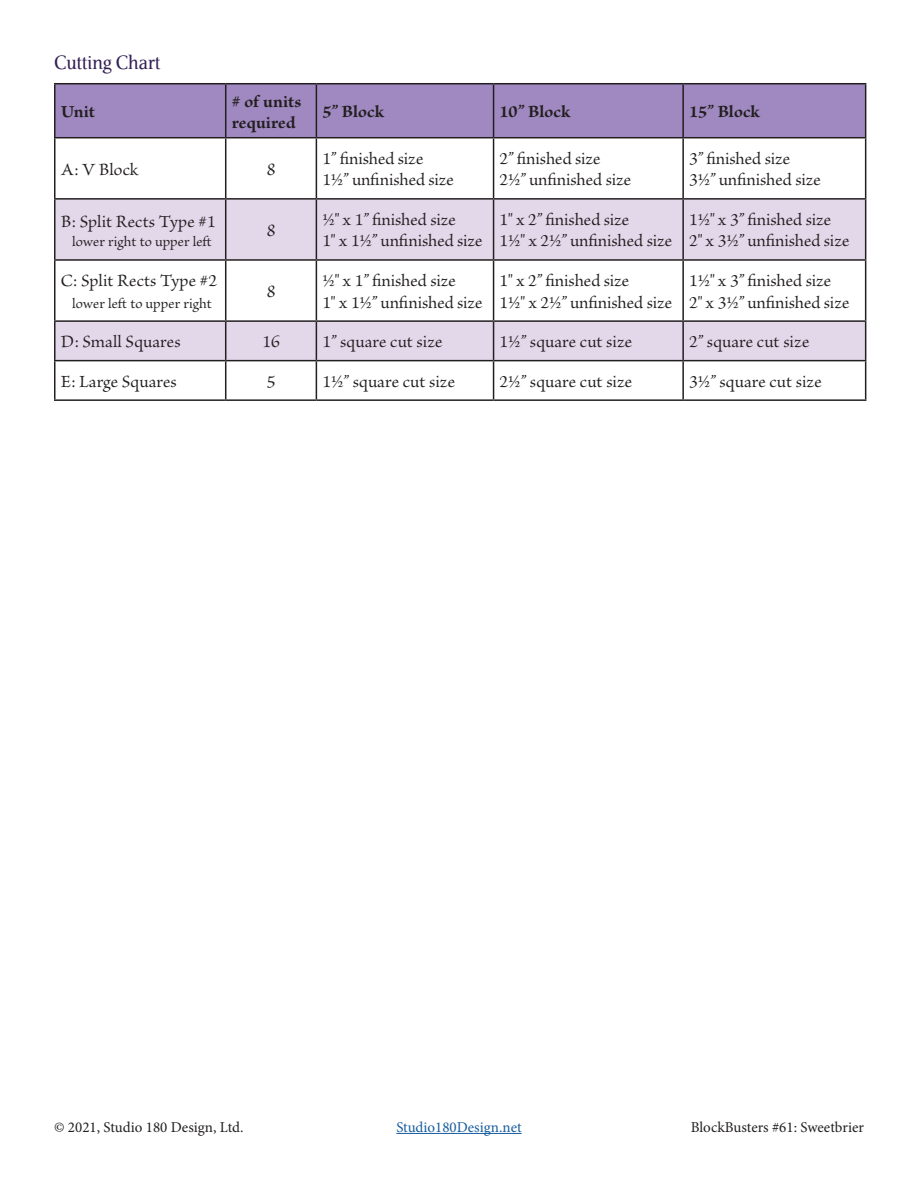
<style>
.page{position:relative;width:918px;height:1188px;background:#fff}
.page>*{position:absolute;margin:0;border:0;box-sizing:border-box;transform-origin:0 0}
.t1{font:19.5px "Veritas AE";color:#342055}
.t2{font:18px/21.6px "Brioso Pro";color:#231f20}
.t3{font:700 18px/21.6px "Brioso Pro";letter-spacing:.005em;color:#231f20}
.t4{font:15px "Minion Pro";color:#231f20}
.t5{font:15px "Brioso Pro";letter-spacing:.01em;color:#231f20}
.t6{font:15px "Minion Pro";color:#175d9e}
</style>
<div class="page">
<hr style="left:396px;top:1133px;width:126px;height:1px;background:#175d9e">
<div style="left:56px;top:84px;width:809px;height:53px;background:#a089c0"></div>
<div style="left:56px;top:200px;width:809px;height:59px;background:#e3d7ea"></div>
<svg style="left:56px;top:261px;width:809px;height:138px"></svg>
<hr style="left:54px;top:138px;width:2px;height:60px;background:#231f20">
<hr style="left:225px;top:138px;width:1px;height:60px;background:#231f20">
<hr style="left:316px;top:138px;width:1px;height:60px;background:#231f20">
<hr style="left:493px;top:138px;width:1px;height:60px;background:#231f20">
<hr style="left:682px;top:138px;width:2px;height:60px;background:#231f20">
<hr style="left:865px;top:138px;width:1px;height:60px;background:#231f20">
<hr style="left:316px;top:198px;width:178px;height:2px;background:#231f20">
<hr style="left:494px;top:198px;width:189px;height:2px;background:#231f20">
<hr style="left:683px;top:198px;width:183px;height:2px;background:#231f20">
<hr style="left:316px;top:259px;width:178px;height:2px;background:#231f20">
<hr style="left:494px;top:259px;width:189px;height:2px;background:#231f20">
<hr style="left:683px;top:259px;width:183px;height:2px;background:#231f20">
<hr style="left:316px;top:320px;width:178px;height:2px;background:#231f20">
<hr style="left:494px;top:320px;width:189px;height:2px;background:#231f20">
<hr style="left:683px;top:320px;width:183px;height:2px;background:#231f20">
<hr style="left:316px;top:360px;width:178px;height:1px;background:#231f20">
<hr style="left:494px;top:360px;width:189px;height:1px;background:#231f20">
<hr style="left:683px;top:360px;width:183px;height:1px;background:#231f20">
<hr style="left:316px;top:399px;width:178px;height:2px;background:#231f20">
<hr style="left:494px;top:399px;width:189px;height:2px;background:#231f20">
<hr style="left:683px;top:399px;width:183px;height:2px;background:#231f20">
<hr style="left:54px;top:83px;width:172px;height:1px;background:#231f20">
<hr style="left:54px;top:84px;width:2px;height:53px;background:#231f20">
<hr style="left:54px;top:137px;width:172px;height:1px;background:#231f20">
<hr style="left:226px;top:83px;width:90px;height:1px;background:#231f20">
<hr style="left:225px;top:84px;width:1px;height:53px;background:#231f20">
<hr style="left:226px;top:137px;width:90px;height:1px;background:#231f20">
<hr style="left:316px;top:83px;width:178px;height:1px;background:#231f20">
<hr style="left:316px;top:84px;width:1px;height:53px;background:#231f20">
<hr style="left:316px;top:137px;width:178px;height:1px;background:#231f20">
<hr style="left:494px;top:83px;width:189px;height:1px;background:#231f20">
<hr style="left:493px;top:84px;width:1px;height:53px;background:#231f20">
<hr style="left:494px;top:137px;width:189px;height:1px;background:#231f20">
<hr style="left:683px;top:83px;width:183px;height:1px;background:#231f20">
<hr style="left:682px;top:84px;width:2px;height:53px;background:#231f20">
<hr style="left:865px;top:84px;width:1px;height:53px;background:#231f20">
<hr style="left:683px;top:137px;width:183px;height:1px;background:#231f20">
<hr style="left:54px;top:200px;width:2px;height:59px;background:#231f20">
<hr style="left:54px;top:261px;width:2px;height:59px;background:#231f20">
<hr style="left:54px;top:322px;width:2px;height:38px;background:#231f20">
<hr style="left:54px;top:361px;width:2px;height:38px;background:#231f20">
<hr style="left:493px;top:200px;width:1px;height:59px;background:#231f20">
<hr style="left:493px;top:261px;width:1px;height:59px;background:#231f20">
<hr style="left:493px;top:322px;width:1px;height:38px;background:#231f20">
<hr style="left:493px;top:361px;width:1px;height:38px;background:#231f20">
<hr style="left:682px;top:200px;width:2px;height:59px;background:#231f20">
<hr style="left:682px;top:261px;width:2px;height:59px;background:#231f20">
<hr style="left:682px;top:322px;width:2px;height:38px;background:#231f20">
<hr style="left:682px;top:361px;width:2px;height:38px;background:#231f20">
<hr style="left:865px;top:200px;width:1px;height:59px;background:#231f20">
<hr style="left:865px;top:261px;width:1px;height:59px;background:#231f20">
<hr style="left:865px;top:322px;width:1px;height:38px;background:#231f20">
<hr style="left:865px;top:361px;width:1px;height:38px;background:#231f20">
<hr style="left:54px;top:198px;width:172px;height:2px;background:#231f20">
<hr style="left:54px;top:259px;width:172px;height:2px;background:#231f20">
<hr style="left:54px;top:320px;width:172px;height:2px;background:#231f20">
<hr style="left:54px;top:360px;width:172px;height:1px;background:#231f20">
<hr style="left:54px;top:399px;width:172px;height:2px;background:#231f20">
<hr style="left:226px;top:198px;width:90px;height:2px;background:#231f20">
<hr style="left:225px;top:200px;width:1px;height:59px;background:#231f20">
<hr style="left:226px;top:259px;width:90px;height:2px;background:#231f20">
<hr style="left:225px;top:261px;width:1px;height:59px;background:#231f20">
<hr style="left:226px;top:320px;width:90px;height:2px;background:#231f20">
<hr style="left:225px;top:322px;width:1px;height:38px;background:#231f20">
<hr style="left:226px;top:360px;width:90px;height:1px;background:#231f20">
<hr style="left:225px;top:361px;width:1px;height:38px;background:#231f20">
<hr style="left:226px;top:399px;width:90px;height:2px;background:#231f20">
<hr style="left:316px;top:200px;width:1px;height:59px;background:#231f20">
<hr style="left:316px;top:261px;width:1px;height:59px;background:#231f20">
<hr style="left:316px;top:322px;width:1px;height:38px;background:#231f20">
<hr style="left:316px;top:361px;width:1px;height:38px;background:#231f20">
<p class="t1" style="left:54px;top:51px;width:108px">Cutting Chart</p>
<p class="t3" style="left:61px;top:102px;width:36px">Unit</p>
<p class="t3" style="left:232px;top:91px;width:71px"># of units required</p>
<p class="t3" style="left:322px;top:102px;width:63px">5” Block</p>
<p class="t3" style="left:500px;top:102px;width:72px">10” Block</p>
<p class="t3" style="left:689px;top:102px;width:72px">15” Block</p>
<p class="t2" style="left:61px;top:159px;width:79px">A: V Block</p>
<p class="t2" style="left:267px;top:159px;width:10px">8</p>
<p class="t2" style="left:322px;top:148px;width:133px">1” finished size<br>1½” unfinished size</p>
<p class="t2" style="left:500px;top:148px;width:133px">2” finished size<br>2½” unfinished size</p>
<p class="t2" style="left:689px;top:148px;width:133px">3” finished size<br>3½” unfinished size</p>
<p class="t2" style="left:61px;top:211px;width:157px">B: Split Rects Type #1</p>
<p class="t5" style="left:72px;top:234px;width:141px">lower right to upper left</p>
<p class="t2" style="left:267px;top:220px;width:10px">8</p>
<p class="t2" style="left:322px;top:210px;width:162px">½" x 1” finished size<br>1" x 1½” unfinished size</p>
<p class="t2" style="left:500px;top:210px;width:174px">1" x 2” finished size<br>1½" x 2½” unfinished size</p>
<p class="t2" style="left:689px;top:210px;width:162px">1½" x 3” finished size<br>2" x 3½” unfinished size</p>
<p class="t2" style="left:61px;top:271px;width:158px">C: Split Rects Type #2</p>
<p class="t5" style="left:72px;top:295px;width:141px">lower left to upper right</p>
<p class="t2" style="left:267px;top:281px;width:10px">8</p>
<p class="t2" style="left:322px;top:271px;width:162px">½" x 1” finished size<br>1" x 1½” unfinished size</p>
<p class="t2" style="left:500px;top:271px;width:174px">1" x 2” finished size<br>1½" x 2½” unfinished size</p>
<p class="t2" style="left:689px;top:271px;width:162px">1½" x 3” finished size<br>2" x 3½” unfinished size</p>
<p class="t2" style="left:61px;top:332px;width:121px">D: Small Squares</p>
<p class="t2" style="left:262px;top:332px;width:19px">16</p>
<p class="t2" style="left:322px;top:332px;width:122px">1” square cut size</p>
<p class="t2" style="left:500px;top:332px;width:134px">1½” square cut size</p>
<p class="t2" style="left:689px;top:332px;width:122px">2” square cut size</p>
<p class="t2" style="left:61px;top:371px;width:118px">E: Large Squares</p>
<p class="t2" style="left:267px;top:371px;width:10px">5</p>
<p class="t2" style="left:322px;top:371px;width:134px">1½” square cut size</p>
<p class="t2" style="left:500px;top:371px;width:134px">2½” square cut size</p>
<p class="t2" style="left:689px;top:371px;width:134px">3½” square cut size</p>
<p class="t4" style="left:54px;top:1117px;width:191px">© 2021, Studio 180 Design, Ltd.</p>
<p class="t6" style="left:396px;top:1117px;width:127px">Studio180Design.net</p>
<p class="t4" style="left:691px;top:1117px;width:175px">BlockBusters #61: Sweetbrier</p>
</div>
